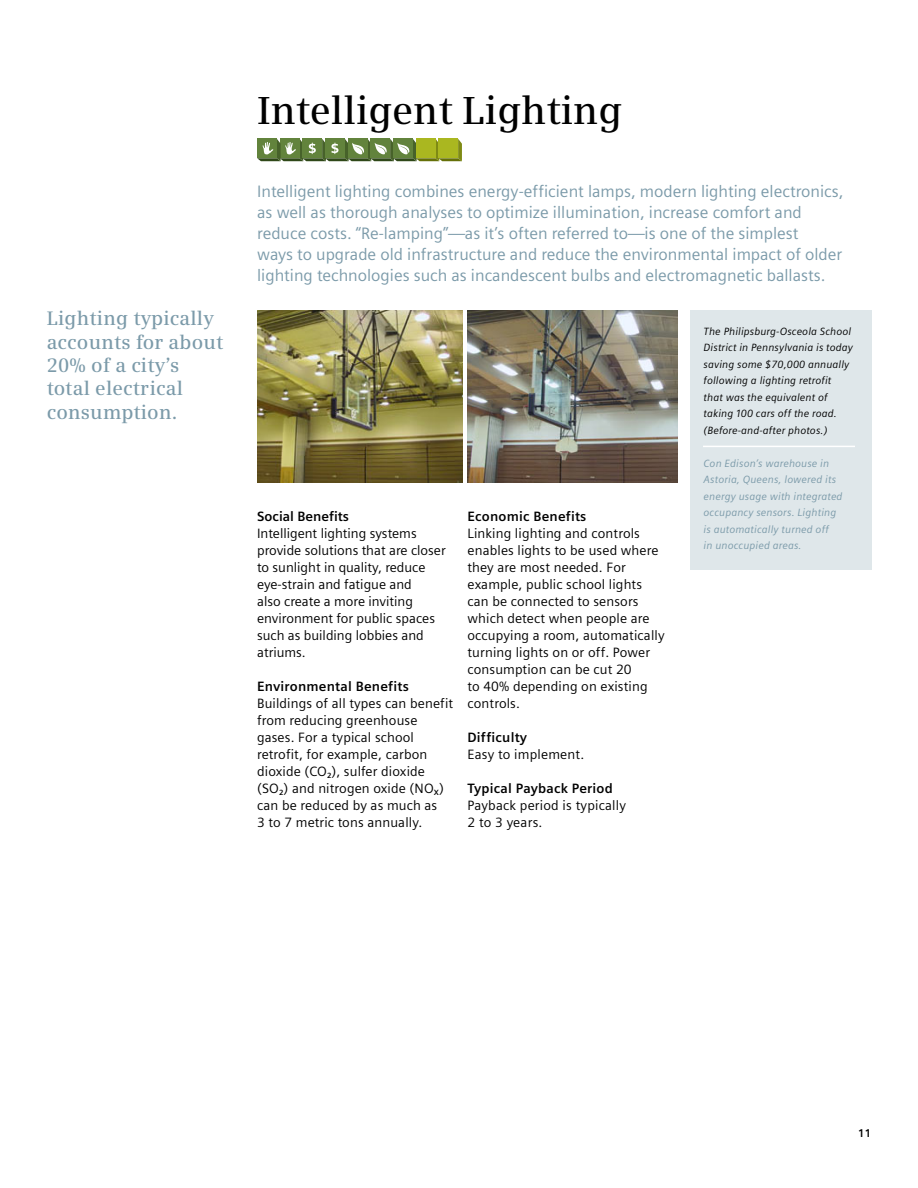
<style>
.page{position:relative;width:918px;height:1188px;background:#fff}
.page>*{position:absolute;margin:0;border:0;box-sizing:border-box;transform-origin:0 0}
._01__Headline__26pt{font:600 39px "Siemens Serif";color:#000}
._01__Headline__13pt{font:600 19.5px/23.4px "Siemens Serif";letter-spacing:.01em;color:#7b9aa9}
._01__Headline__26pt-2{font:16.5px/21px "Siemens Sans";color:#7b9aa9}
._03__Copy_Roman__9pt{font:13.5px/17px "Siemens Sans";letter-spacing:.01em;color:#000}
._03__Copy_Roman__9pt-2{font:700 13.5px "Siemens Sans";letter-spacing:.015em;color:#000}
.t1{font:700 11.25px "Siemens Sans";color:#000}
._01__Headline__13pt-2{font:italic 10.5px/16.5px "Siemens Sans";letter-spacing:.01em;color:#000}
._01__Headline__13pt-3{font:italic 10.5px "Siemens Sans";letter-spacing:.01em;color:#7b9aa9}
</style>
<div class="page">
<svg style="left:257px;top:139px;width:205px;height:22px;background:#778f4c"></svg>
<div style="left:438px;top:139px;width:20px;height:19px;background:#aab720"></div>
<img style="left:468px;top:310px;width:210px;height:173px">
<img style="left:257px;top:310px;width:205px;height:173px">
<div style="left:690px;top:310px;width:181px;height:260px;background:#dfe7ea"></div>
<hr style="left:703px;top:446px;width:152px;height:1px;background:#fff">
<p class="_01__Headline__13pt" style="left:47px;top:307px;width:178px">Lighting typically accounts for about<br>20% of a city’s</p>
<p class="_01__Headline__13pt" style="left:47px;top:377px;width:138px">total electrical</p>
<p class="_01__Headline__13pt" style="left:47px;top:400px;width:132px">consumption.</p>
<p class="_01__Headline__26pt" style="left:257px;top:87px;width:367px">Intelligent Lighting</p>
<p class="_01__Headline__26pt-2" style="left:257px;top:181px;width:588px">Intelligent lighting combines energy-efficient lamps, modern lighting electronics, as well as thorough analyses to optimize illumination, increase comfort and</p>
<p class="_01__Headline__26pt-2" style="left:257px;top:223px;width:543px">reduce costs. “Re-lamping”—as it’s often referred to—is one of the simplest</p>
<p class="_01__Headline__26pt-2" style="left:257px;top:244px;width:587px">ways to upgrade old infrastructure and reduce the environmental impact of older lighting technologies such as incandescent bulbs and electromagnetic ballasts.</p>
<p class="_03__Copy_Roman__9pt-2" style="left:257px;top:509px;width:93px">Social Benefits</p>
<p class="_03__Copy_Roman__9pt" style="left:257px;top:525px;width:161px">Intelligent lighting systems</p>
<p class="_03__Copy_Roman__9pt" style="left:257px;top:542px;width:190px">provide solutions that are closer to sunlight in quality, reduce</p>
<p class="_03__Copy_Roman__9pt" style="left:257px;top:576px;width:156px">eye-strain and fatigue and</p>
<p class="_03__Copy_Roman__9pt" style="left:257px;top:593px;width:157px">also create a more inviting</p>
<p class="_03__Copy_Roman__9pt" style="left:257px;top:610px;width:179px">environment for public spaces such as building lobbies and</p>
<p class="_03__Copy_Roman__9pt" style="left:257px;top:644px;width:50px">atriums.</p>
<p class="_03__Copy_Roman__9pt-2" style="left:257px;top:679px;width:153px">Environmental Benefits</p>
<p class="_03__Copy_Roman__9pt" style="left:257px;top:695px;width:198px">Buildings of all types can benefit from reducing greenhouse</p>
<p class="_03__Copy_Roman__9pt" style="left:257px;top:729px;width:158px">gases. For a typical school</p>
<p class="_03__Copy_Roman__9pt" style="left:257px;top:746px;width:172px">retrofit, for example, carbon</p>
<p class="_03__Copy_Roman__9pt" style="left:257px;top:763px;width:188px">dioxide (CO<sub>2</sub>), sulfer dioxide (SO<sub>2</sub>) and nitrogen oxide (NO<sub>X</sub>) can be reduced by as much as</p>
<p class="_03__Copy_Roman__9pt" style="left:257px;top:814px;width:167px">3 to 7 metric tons annually.</p>
<p class="_03__Copy_Roman__9pt-2" style="left:468px;top:509px;width:120px">Economic Benefits</p>
<p class="_03__Copy_Roman__9pt" style="left:468px;top:525px;width:174px">Linking lighting and controls</p>
<p class="_03__Copy_Roman__9pt" style="left:468px;top:542px;width:193px">enables lights to be used where they are most needed. For</p>
<p class="_03__Copy_Roman__9pt" style="left:468px;top:576px;width:176px">example, public school lights</p>
<p class="_03__Copy_Roman__9pt" style="left:468px;top:593px;width:199px">can be connected to sensors which detect when people are occupying a room, automatically</p>
<p class="_03__Copy_Roman__9pt" style="left:468px;top:644px;width:184px">turning lights on or off. Power consumption can be cut 20</p>
<p class="_03__Copy_Roman__9pt" style="left:468px;top:678px;width:182px">to 40% depending on existing controls.</p>
<p class="_03__Copy_Roman__9pt-2" style="left:468px;top:730px;width:61px">Difficulty</p>
<p class="_03__Copy_Roman__9pt" style="left:468px;top:746px;width:118px">Easy to implement.</p>
<p class="_03__Copy_Roman__9pt-2" style="left:468px;top:781px;width:147px">Typical Payback Period</p>
<p class="_03__Copy_Roman__9pt" style="left:468px;top:797px;width:160px">Payback period is typically</p>
<p class="_03__Copy_Roman__9pt" style="left:468px;top:814px;width:76px">2 to 3 years.</p>
<p class="_01__Headline__13pt-2" style="left:704px;top:323px;width:151px">The Philipsburg-Osceola School<br>District in Pennsylvania is today saving some $70,000 annually following a lighting retrofit</p>
<p class="_01__Headline__13pt-2" style="left:704px;top:389px;width:126px">that was the equivalent of</p>
<p class="_01__Headline__13pt-2" style="left:704px;top:405px;width:135px">taking 100 cars off the road. (Before-and-after photos.)</p>
<p class="_01__Headline__13pt-3" style="left:704px;top:457px;width:127px">Con Edison’s warehouse in</p>
<p class="_01__Headline__13pt-3" style="left:704px;top:474px;width:134px">Astoria, Queens, lowered its</p>
<p class="_01__Headline__13pt-3" style="left:704px;top:490px;width:140px">energy usage with integrated</p>
<p class="_01__Headline__13pt-3" style="left:704px;top:507px;width:134px">occupancy sensors. Lighting</p>
<p class="_01__Headline__13pt-3" style="left:704px;top:523px;width:127px">is automatically turned off</p>
<p class="_01__Headline__13pt-3" style="left:704px;top:540px;width:99px">in unoccupied areas.</p>
<p class="t1" style="left:858px;top:1127px;width:15px">11</p>
</div>
